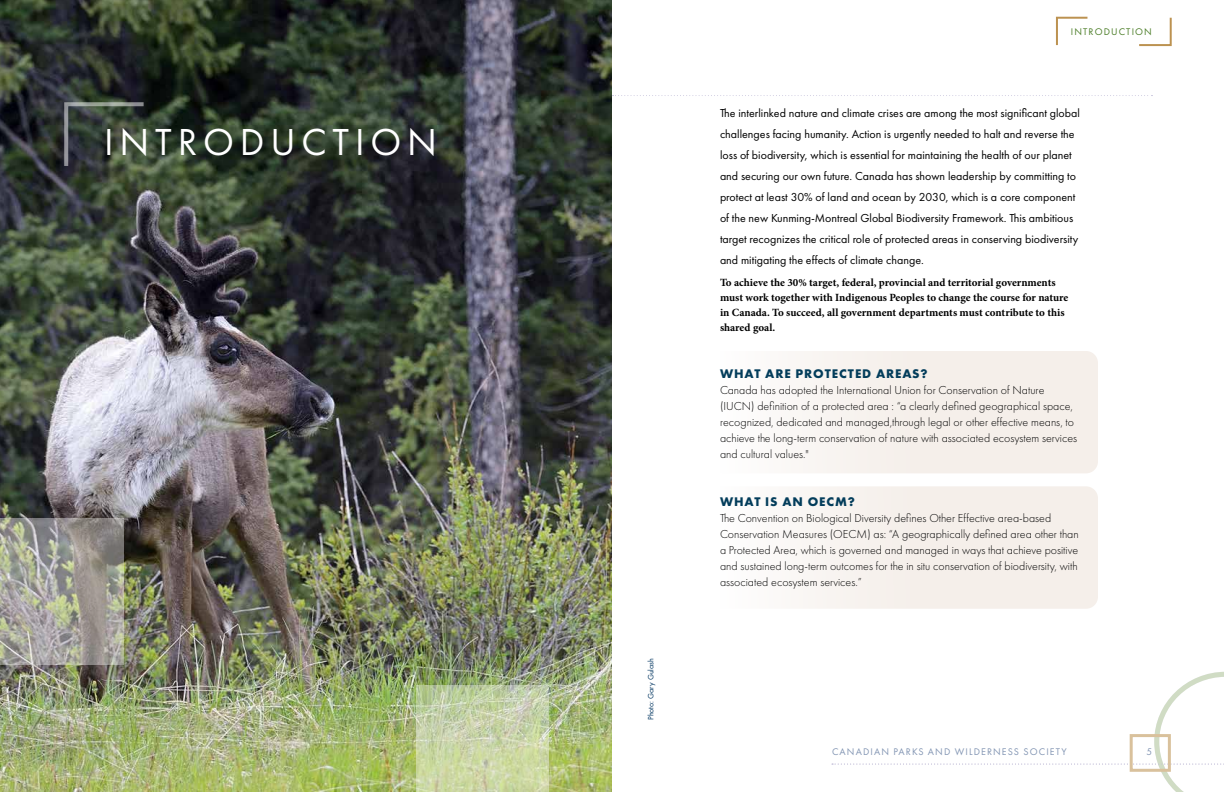
<style>
.page{position:relative;width:1224px;height:792px;background:#fff}
.page>*{position:absolute;margin:0;border:0;box-sizing:border-box;transform-origin:0 0}
.t1{font:39px "Futura PT";letter-spacing:.15em;color:#fff}
.t2{font:700 13px "Futura PT";letter-spacing:.07em;color:#033d5b}
.t3{font:300 12px/16px "Futura PT";color:#000}
.t4{font:12px/21px "Futura PT";color:#000}
.t5{font:700 11px/15px "Minion Pro";color:#000}
.t6{font:10px "Futura PT";letter-spacing:.11em;color:#8295b3}
.t7{font:10px "Futura PT";letter-spacing:.11em;color:#4b7d27}
.t8{font:8px "Futura PT";color:#003560}
</style>
<div class="page">
<img style="left:0;top:0;width:612px;height:792px">
<svg style="left:795px;top:351px;width:303px;height:122px;fill:#f5efea"></svg>
<svg style="left:795px;top:486px;width:303px;height:123px;fill:#f5efea"></svg>
<svg style="left:0;top:518px;width:124px;height:147px;background:#a19f97"></svg>
<svg style="left:416px;top:685px;width:133px;height:107px;background:#c8d3a7"></svg>
<svg style="left:63px;top:101px;width:82px;height:66px;background:#434d44"></svg>
<svg style="left:832px;top:672px;width:392px;height:120px"></svg>
<svg style="left:1056px;top:16px;width:32px;height:30px"></svg>
<svg style="left:1139px;top:17px;width:33px;height:30px"></svg>
<div style="left:1130px;top:734px;width:41px;height:38px;border:3px solid #d9c19c"></div>
<svg style="left:612px;top:95px;width:541px;height:1px"></svg>
<h1 class="t1" style="left:104px;top:119px;width:335px">INTRODUCTION</h1>
<p class="t8" style="left:646px;top:720px;width:63px;rotate:-90deg">Photo: Gary Gulash</p>
<p class="t7" style="left:1071px;top:25px;width:82px">INTRODUCTION</p>
<p class="t4" style="left:720px;top:103px;width:361px">The interlinked nature and climate crises are among the most significant global challenges facing humanity. Action is urgently needed to halt and reverse the loss of biodiversity, which is essential for maintaining the health of our planet and securing our own future. Canada has shown leadership by committing to protect at least 30% of land and ocean by 2030, which is a core component of the new Kunming-Montreal Global Biodiversity Framework. This ambitious target recognizes the critical role of protected areas in conserving biodiversity and mitigating the effects of climate change.</p>
<p class="t5" style="left:720px;top:275px;width:350px">To achieve the 30% target, federal, provincial and territorial governments must work together with Indigenous Peoples to change the course for nature in Canada. To succeed, all government departments must contribute to this shared goal.</p>
<p class="t2" style="left:720px;top:365px;width:209px">WHAT ARE PROTECTED AREAS?</p>
<p class="t3" style="left:720px;top:382px;width:359px">Canada has adopted the International Union for Conservation of Nature (IUCN) definition of a protected area : “a clearly defined geographical space, recognized, dedicated and managed,through legal or other effective means, to achieve the long-term conservation of nature with associated ecosystem services and cultural values."</p>
<p class="t2" style="left:720px;top:493px;width:136px">WHAT IS AN OECM?</p>
<p class="t3" style="left:720px;top:510px;width:360px">The Convention on Biological Diversity defines Other Effective area-based Conservation Measures (OECM) as: “A geographically defined area other than a Protected Area, which is governed and managed in ways that achieve positive and sustained long-term outcomes for the in situ conservation of biodiversity, with associated ecosystem services.”</p>
<p class="t6" style="left:832px;top:745px;width:236px">CANADIAN PARKS AND WILDERNESS SOCIETY</p>
<p class="t6" style="left:1146px;top:745px;width:7px">5</p>
</div>
